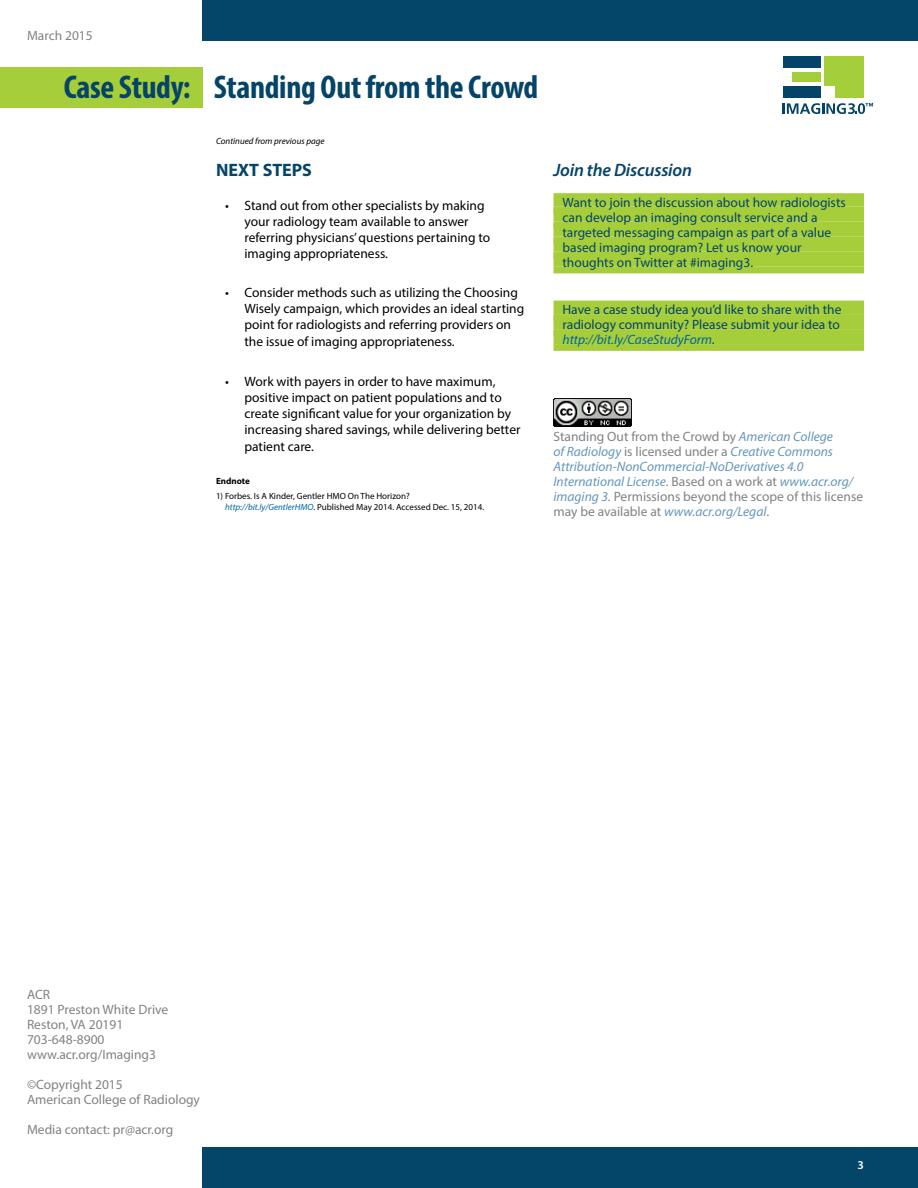
<style>
.page{position:relative;width:918px;height:1188px;background:#fff}
.page>*{position:absolute;margin:0;border:0;box-sizing:border-box;transform-origin:0 0}
.t1{font:700 condensed 33px "Myriad Pro";letter-spacing:-.01em;color:#054469}
.t2{font:italic 600 18px "Myriad Pro";letter-spacing:-.01em;color:#054469}
.t3{font:700 18px "Myriad Pro";color:#054469}
.t4{font:13.5px/16.2px "Myriad Pro";color:#000}
.t5{font:13.5px/15px "Myriad Pro";color:#04456a}
.t6{font:italic 13.5px/15px "Myriad Pro";color:#6596b9}
.t7{font:13.5px/15px "Myriad Pro";color:#808285}
.t8{font:600 12px "Myriad Pro";color:#fff}
.t9{font:9px/10.8px "Myriad Pro";color:#000}
.t10{font:italic 9px "Myriad Pro";color:#000}
.t11{font:700 9px "Myriad Pro";color:#000}
.s1{font-style:italic;color:#0065a0}
.s2{font-style:normal;color:#808285}
</style>
<div class="page">
<div style="left:202px;top:0;width:716px;height:40px;background:#04456a"></div>
<div style="left:0;top:68px;width:202px;height:40px;background:#a6ce3a"></div>
<div style="left:202px;top:1148px;width:716px;height:40px;background:#04456a"></div>
<div style="left:783px;top:56px;width:38px;height:11px;background:#054469"></div>
<div style="left:792px;top:73px;width:29px;height:9px;background:#a5ce3b"></div>
<div style="left:783px;top:86px;width:38px;height:12px;background:#054469"></div>
<div style="left:824px;top:56px;width:40px;height:41px;background:#a5ce3b"></div>
<svg style="left:783px;top:103px;width:90px;height:11px"></svg>
<div style="left:824px;top:86px;width:11px;height:12px;background:#fff;border:1px solid #fff"></div>
<div style="left:554px;top:193px;width:310px;height:14px;background:#a6ce3a"></div>
<div style="left:554px;top:207px;width:310px;height:6px;background:#a6ce3a"></div>
<div style="left:554px;top:208px;width:310px;height:14px;background:#a6ce3a"></div>
<div style="left:554px;top:222px;width:310px;height:6px;background:#a6ce3a"></div>
<div style="left:554px;top:223px;width:310px;height:14px;background:#a6ce3a"></div>
<div style="left:554px;top:237px;width:310px;height:6px;background:#a6ce3a"></div>
<div style="left:554px;top:238px;width:310px;height:14px;background:#a6ce3a"></div>
<div style="left:554px;top:252px;width:310px;height:6px;background:#a6ce3a"></div>
<div style="left:554px;top:253px;width:310px;height:14px;background:#a6ce3a"></div>
<div style="left:554px;top:267px;width:310px;height:6px;background:#a6ce3a"></div>
<div style="left:554px;top:301px;width:310px;height:13px;background:#a6ce3a"></div>
<div style="left:554px;top:314px;width:310px;height:7px;background:#a6ce3a"></div>
<div style="left:554px;top:316px;width:310px;height:13px;background:#a6ce3a"></div>
<div style="left:554px;top:329px;width:310px;height:7px;background:#a6ce3a"></div>
<div style="left:554px;top:331px;width:310px;height:13px;background:#a6ce3a"></div>
<div style="left:554px;top:344px;width:310px;height:7px;background:#a6ce3a"></div>
<img style="left:554px;top:398px;width:77px;height:28px">
<p class="t7" style="left:27px;top:28px;width:67px">March 2015</p>
<h1 class="t1" style="left:64px;top:67px;width:476px">Case Study: Standing Out from the Crowd</h1>
<p class="t10" style="left:216px;top:136px;width:110px">Continued from previous page</p>
<h2 class="t3" style="left:216px;top:158px;width:98px">NEXT STEPS</h2>
<p class="t4" style="left:244px;top:197px;width:247px;text-indent:-19px">• Stand out from other specialists by making your radiology team available to answer referring physicians’ questions pertaining to imaging appropriateness.</p>
<p class="t4" style="left:244px;top:284px;width:281px;text-indent:-19px">• Consider methods such as utilizing the Choosing Wisely campaign, which provides an ideal starting point for radiologists and referring providers on the issue of imaging appropriateness.</p>
<p class="t4" style="left:244px;top:373px;width:278px;text-indent:-19px">• Work with payers in order to have maximum, positive impact on patient populations and to create significant value for your organization by increasing shared savings, while delivering better patient care.</p>
<p class="t11" style="left:216px;top:475px;width:35px">Endnote</p>
<p class="t9" style="left:225px;top:491px;width:261px;text-indent:-9px">1) Forbes. Is A Kinder, Gentler HMO On The Horizon? <span class="s1">http://bit.ly/GentlerHMO</span>. Published May 2014. Accessed Dec. 15, 2014.</p>
<h2 class="t2" style="left:554px;top:158px;width:140px">Join the Discussion</h2>
<p class="t5" style="left:562px;top:194px;width:285px">Want to join the discussion about how radiologists can develop an imaging consult service and a targeted messaging campaign as part of a value based imaging program? Let us know your thoughts on Twitter at #imaging3.</p>
<p class="t5" style="left:562px;top:302px;width:280px;text-align:justify">Have a case study idea you’d like to share with the radiology community? Please submit your idea to <span class="s1">http://bit.ly/CaseStudyForm</span>.</p>
<p class="t6" style="left:554px;top:429px;width:311px"><span class="s2">Standing Out from the Crowd by</span> American College<br>of Radiology <span class="s2">is licensed under a</span> Creative Commons Attribution-NonCommercial-NoDerivatives 4.0<br>International License<span class="s2">. Based on a work at</span> www.acr.org/ imaging 3. <span class="s2">Permissions beyond the scope of this license may be available at</span> www.acr.org/Legal<span class="s2">.</span></p>
<p class="t7" style="left:27px;top:987px;width:143px">ACR<br>1891 Preston White Drive<br>Reston, VA 20191<br>703-648-8900 www.acr.org/Imaging3</p>
<p class="t7" style="left:27px;top:1077px;width:175px">©Copyright 2015<br>American College of Radiology</p>
<p class="t7" style="left:27px;top:1122px;width:148px">Media contact: pr@acr.org</p>
<p class="t8" style="left:858px;top:1157px;width:8px">3</p>
</div>
